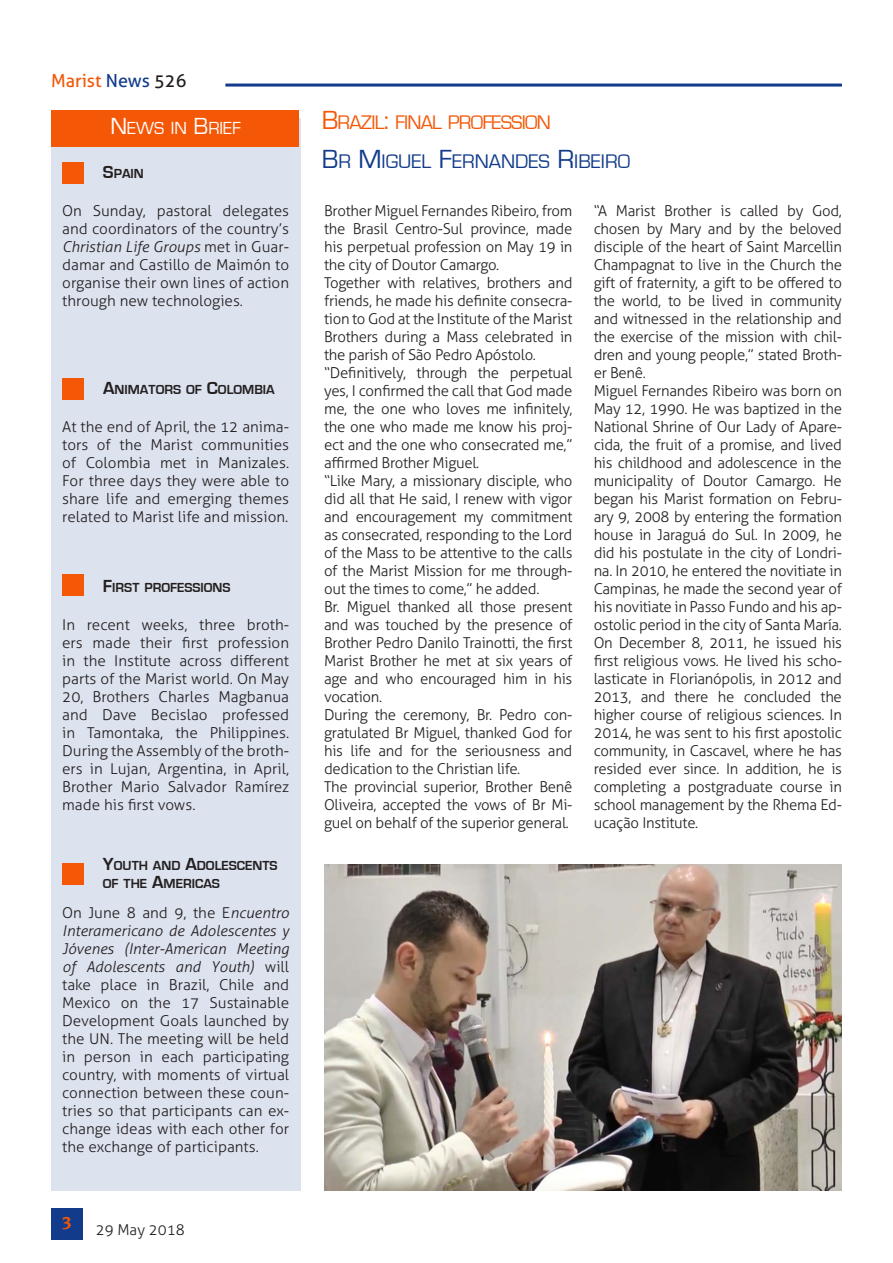
<style>
.page{position:relative;width:893px;height:1263px;background:#fff}
.page>*{position:absolute;margin:0;border:0;box-sizing:border-box;transform-origin:0 0}
.Titolo{font:20.25px "Eurostile";color:#123b8b}
.Titolo-2{font:20.25px "Eurostile";letter-spacing:-.04em;color:#f45706}
.t1{font:18px "Aller";color:#f45706}
.TitoloBox{font:18px "Eurostile";color:#fff}
.t2{font:700 18px "Novarese IT Cby BT";color:#f45706}
.Testo_sinEspacio{font:300 15px/18px "Aller";letter-spacing:-.02em;color:#231f20;text-align:justify}
.Testo_sinEspacio-2{font:300 15px "Aller";color:#231f20}
.SottoTitoloBox{font:700 13.5px/18px "Eurostile";color:#231f20}
.s1{color:#123b8b}
.s2{color:#231f20}
.s3{font-size:24px}
.s4{font-size:18px}
.s5{font-size:27px}
.s6{font-style:italic}
</style>
<div class="page">
<hr style="left:225px;top:84px;width:617px;height:3px;background:#123b8b">
<div style="left:51px;top:1208px;width:32px;height:31px;background:#123b8b"></div>
<div style="left:51px;top:118px;width:249px;height:1073px;background:#dce2ee"></div>
<div style="left:51px;top:111px;width:248px;height:36px;background:#f45706"></div>
<div style="left:62px;top:162px;width:22px;height:21px;background:#f45706"></div>
<div style="left:62px;top:378px;width:22px;height:21px;background:#f45706"></div>
<div style="left:62px;top:575px;width:21px;height:21px;background:#f45706"></div>
<div style="left:62px;top:864px;width:21px;height:21px;background:#f45706"></div>
<img style="left:324px;top:864px;width:518px;height:327px">
<p class="t1" style="left:51px;top:69px;width:137px">Marist <span class="s1">News</span> <span class="s2">526</span></p>
<p class="TitoloBox" style="left:110px;top:118px;width:132px"><span class="s3">N</span>EWS IN <span class="s3">B</span>RIEF</p>
<p class="SottoTitoloBox" style="left:103px;top:165px;width:42px"><span class="s4">S</span>PAIN</p>
<p class="Titolo-2" style="left:322px;top:111px;width:231px"><span class="s5">B</span>RAZIL<span class="s5">:</span> FINAL PROFESSION</p>
<p class="Titolo" style="left:322px;top:151px;width:310px"><span class="s5">B</span>R <span class="s5">M</span> IGUEL <span class="s5">F</span>ERNANDES <span class="s5">R</span>IBEIRO</p>
<p class="Testo_sinEspacio" style="left:62px;top:202px;width:228px">On Sunday, pastoral delegates and coordinators of the country’s <span class="s6">Christian Life Groups</span> met in Guar&shy;damar and Castillo de Maimón to organise their own lines of action through new technologies.</p>
<p class="Testo_sinEspacio" style="left:324px;top:202px;width:250px">Brother Miguel Fernandes Ribeiro, from the Brasil Centro-Sul province, made his perpetual profession on May 19 in the city of Doutor Camargo.</p>
<p class="Testo_sinEspacio" style="left:324px;top:274px;width:250px">Together with relatives, brothers and friends, he made his definite consecra&shy;tion to God at the Institute of the Marist Brothers during a Mass celebrated in the parish of São Pedro Apóstolo.</p>
<p class="Testo_sinEspacio" style="left:324px;top:364px;width:250px">“Definitively, through the perpetual yes, I confirmed the call that God made me, the one who loves me infinitely, the one who made me know his proj&shy;ect and the one who consecrated me,” affirmed Brother Miguel.</p>
<p class="Testo_sinEspacio" style="left:324px;top:472px;width:250px">“Like Mary, a missionary disciple, who did all that He said, I renew with vigor and encouragement my commitment as consecrated, responding to the Lord of the Mass to be attentive to the calls of the Marist Mission for me through&shy;out the times to come,” he added.</p>
<p class="Testo_sinEspacio" style="left:324px;top:598px;width:250px">Br. Miguel thanked all those present and was touched by the presence of Brother Pedro Danilo Trainotti, the first Marist Brother he met at six years of age and who encouraged him in his vocation.</p>
<p class="Testo_sinEspacio" style="left:324px;top:706px;width:250px">During the ceremony, Br. Pedro con&shy;gratulated Br Miguel, thanked God for his life and for the seriousness and dedication to the Christian life.</p>
<p class="Testo_sinEspacio" style="left:324px;top:778px;width:250px">The provincial superior, Brother Benê Oliveira, accepted the vows of Br Mi&shy;guel on behalf of the superior general.</p>
<p class="SottoTitoloBox" style="left:103px;top:381px;width:173px"><span class="s4">A</span>NIMATORS OF <span class="s4">C</span>OLOMBIA</p>
<p class="Testo_sinEspacio" style="left:62px;top:418px;width:228px">At the end of April, the 12 anima&shy;tors of the Marist communities of Colombia met in Manizales.<br>For three days they were able to share life and emerging themes related to Marist life and mission.</p>
<p class="SottoTitoloBox" style="left:103px;top:579px;width:128px"><span class="s4">F</span>IRST PROFESSIONS</p>
<p class="Testo_sinEspacio" style="left:62px;top:616px;width:228px">In recent weeks, three broth&shy;ers made their first profession in the Institute across different parts of the Marist world. On May 20, Brothers Charles Magbanua and Dave Becislao professed in Tamontaka, the Philippines.<br>During the Assembly of the broth&shy;ers in Lujan, Argentina, in April, Brother Mario Salvador Ramírez made his first vows.</p>
<p class="SottoTitoloBox" style="left:103px;top:857px;width:175px"><span class="s4">Y</span>OUTH AND <span class="s4">A</span>DOLESCENTS<br>OF THE <span class="s4">A</span>MERICAS</p>
<p class="Testo_sinEspacio" style="left:62px;top:904px;width:228px">On June 8 and 9, the E<span class="s6">ncuentro Interamericano de Adolescentes y Jóvenes (Inter-American Meeting of Adolescents and Youth)</span> will take place in Brazil, Chile and Mexico on the 17 Sustainable Development Goals launched by the UN. The meeting will be held in person in each participating country, with moments of virtual connection between these coun&shy;tries so that participants can ex&shy;change ideas with each other for the exchange of participants.</p>
<p class="Testo_sinEspacio" style="left:594px;top:202px;width:250px">“A Marist Brother is called by God, chosen by Mary and by the beloved disciple of the heart of Saint Marcellin Champagnat to live in the Church the gift of fraternity, a gift to be offered to the world, to be lived in community and witnessed in the relationship and the exercise of the mission with chil&shy;dren and young people,” stated Broth&shy;er Benê.</p>
<p class="Testo_sinEspacio" style="left:594px;top:382px;width:250px">Miguel Fernandes Ribeiro was born on May 12, 1990. He was baptized in the National Shrine of Our Lady of Apare&shy;cida, the fruit of a promise, and lived his childhood and adolescence in the municipality of Doutor Camargo. He began his Marist formation on Febru&shy;ary 9, 2008 by entering the formation house in Jaraguá do Sul. In 2009, he did his postulate in the city of Londri&shy;na. In 2010, he entered the novitiate in Campinas, he made the second year of his novitiate in Passo Fundo and his ap&shy;ostolic period in the city of Santa María.</p>
<p class="Testo_sinEspacio" style="left:594px;top:634px;width:250px">On December 8, 2011, he issued his first religious vows. He lived his scho&shy;lasticate in Florianópolis, in 2012 and 2013, and there he concluded the higher course of religious sciences. In 2014, he was sent to his first apostolic community, in Cascavel, where he has resided ever since. In addition, he is completing a postgraduate course in school management by the Rhema Ed&shy;ucação Institute.</p>
<p class="t2" style="left:62px;top:1212px;width:12px">3</p>
<p class="Testo_sinEspacio-2" style="left:96px;top:1220px;width:91px">29 May 2018</p>
</div>
